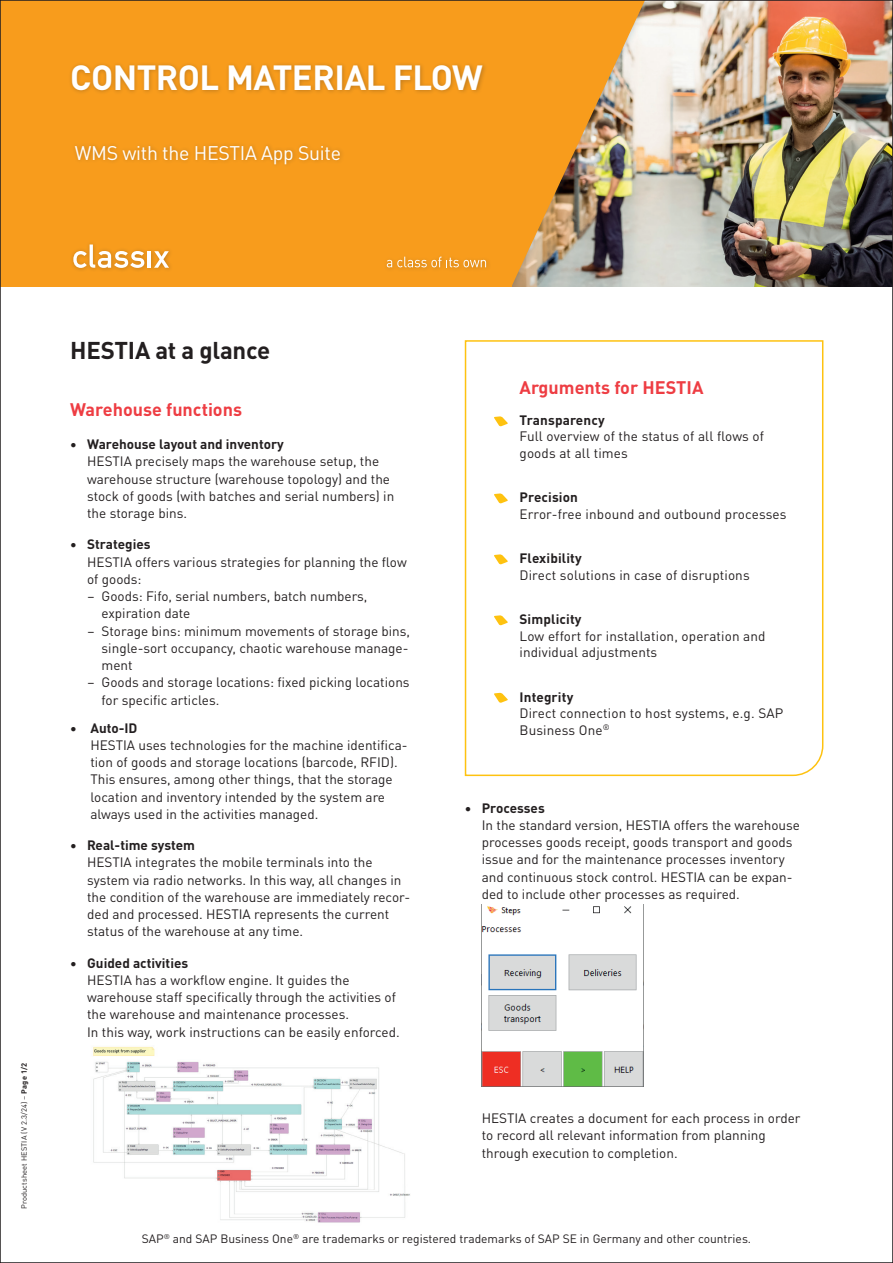
<style>
.page{position:relative;width:893px;height:1263px;background:#fff}
.page>*{position:absolute;margin:0;border:0;box-sizing:border-box;transform-origin:0 0}
.t1{font:700 34.5px "DIN Pro";letter-spacing:-.015em;color:#fff}
.t2{font:700 24px "DIN Pro";letter-spacing:-.01em;color:#231f20}
.t3{font:19.5px "DIN Pro";letter-spacing:-.015em;color:#fff}
.t4{font:700 18px "DIN Pro";color:#ee3d43}
.t5{font:13.5px/17.2px "DIN Pro";color:#231f20}
.t6{font:700 13.5px "DIN Pro";color:#231f20}
.t7{font:12px "DIN Pro";color:#231f20}
.t8{font:7.5px "DIN Pro";letter-spacing:.015em;color:#231f20}
.s1{font-weight:700}
</style>
<div class="page">
<svg style="left:464px;top:340px;width:360px;height:437px"></svg>
<svg style="left:494px;top:493px;width:14px;height:10px"></svg>
<svg style="left:494px;top:554px;width:14px;height:10px"></svg>
<svg style="left:494px;top:416px;width:14px;height:10px"></svg>
<svg style="left:494px;top:615px;width:14px;height:10px"></svg>
<svg style="left:494px;top:693px;width:14px;height:10px"></svg>
<img style="left:482px;top:906px;width:161px;height:181px">
<img style="left:93px;top:1046px;width:317px;height:177px">
<img style="left:699px;top:2px;width:192px;height:285px">
<div style="left:0;top:0;width:699px;height:294px;background:#184f77;opacity:.25"></div>
<img style="left:511px;top:2px;width:134px;height:285px">
<div style="left:0;top:0;width:511px;height:287px;background:#f89c1c"></div>
<div style="left:70px;top:241px;width:104px;height:32px;background:#231f20;opacity:.25"></div>
<svg style="left:73px;top:244px;width:71px;height:24px"></svg>
<hr style="left:148px;top:251px;width:3px;height:17px;background:#fff">
<svg style="left:154px;top:251px;width:15px;height:17px"></svg>
<div style="left:0;top:287px;width:893px;height:14px;background:#fff"></div>
<div style="left:72px;top:142px;width:273px;height:27px;background:#231f20;opacity:.25"></div>
<div style="left:69px;top:61px;width:419px;height:34px;background:#231f20;opacity:.25"></div>
<div style="left:383px;top:253px;width:108px;height:20px;background:#231f20;opacity:.25"></div>
<svg style="left:387px;top:257px;width:99px;height:10px"></svg>
<h1 class="t1" style="left:70px;top:51px;width:414px">CONTROL MATERIAL FLOW</h1>
<h3 class="t3" style="left:75px;top:138px;width:268px">WMS with the HESTIA App Suite</h3>
<p class="t8" style="left:19px;top:1209px;width:148px;rotate:-90deg">Productsheet HESTIA (V 2.3/24) – <span class="s1">Page 1/2</span></p>
<h2 class="t2" style="left:70px;top:331px;width:202px">HESTIA at a glance</h2>
<h3 class="t4" style="left:70px;top:395px;width:173px">Warehouse functions</h3>
<p class="t6" style="left:70px;top:434px;width:215px">• Warehouse layout and inventory</p>
<p class="t5" style="left:87px;top:452px;width:309px">HESTIA precisely maps the warehouse setup, the warehouse structure (warehouse topology) and the stock of goods (with batches and serial numbers) in the storage bins.</p>
<p class="t6" style="left:70px;top:534px;width:82px">• Strategies</p>
<p class="t5" style="left:87px;top:552px;width:321px">HESTIA offers various strategies for planning the flow of goods:</p>
<p class="t5" style="left:102px;top:587px;width:267px;text-indent:-14px">– Goods: Fifo, serial numbers, batch numbers, expiration date</p>
<p class="t5" style="left:102px;top:621px;width:310px;text-indent:-14px">– Storage bins: minimum movements of storage bins, single-sort occupancy, chaotic warehouse manage&shy;ment</p>
<p class="t5" style="left:102px;top:673px;width:310px;text-indent:-14px">– Goods and storage locations: fixed picking locations for specific articles.</p>
<p class="t6" style="left:70px;top:717px;width:69px">• Auto-ID</p>
<p class="t5" style="left:90px;top:735px;width:319px">HESTIA uses technologies for the machine identifica&shy;tion of goods and storage locations (barcode, RFID).<br>This ensures, among other things, that the storage location and inventory intended by the system are always used in the activities managed.</p>
<p class="t6" style="left:70px;top:835px;width:126px">• Real-time system</p>
<p class="t5" style="left:87px;top:853px;width:325px">HESTIA integrates the mobile terminals into the system via radio networks. In this way, all changes in the condition of the warehouse are immediately recor&shy;ded and processed. HESTIA represents the current status of the warehouse at any time.</p>
<p class="t6" style="left:70px;top:952px;width:120px">• Guided activities</p>
<p class="t5" style="left:87px;top:970px;width:314px">HESTIA has a workflow engine. It guides the warehouse staff specifically through the activities of the warehouse and maintenance processes.<br>In this way, work instructions can be easily enforced.</p>
<h3 class="t4" style="left:519px;top:374px;width:185px">Arguments for HESTIA</h3>
<p class="t6" style="left:519px;top:409px;width:87px">Transparency</p>
<p class="t5" style="left:519px;top:427px;width:246px;line-height:16.5px">Full overview of the status of all flows of goods at all times</p>
<p class="t6" style="left:519px;top:487px;width:60px">Precision</p>
<p class="t5" style="left:519px;top:504px;width:269px">Error-free inbound and outbound processes</p>
<p class="t6" style="left:519px;top:548px;width:64px">Flexibility</p>
<p class="t5" style="left:519px;top:565px;width:232px">Direct solutions in case of disruptions</p>
<p class="t6" style="left:519px;top:609px;width:64px">Simplicity</p>
<p class="t5" style="left:519px;top:627px;width:248px;line-height:16.5px">Low effort for installation, operation and individual adjustments</p>
<p class="t6" style="left:519px;top:686px;width:55px">Integrity</p>
<p class="t5" style="left:519px;top:704px;width:265px;line-height:16.5px">Direct connection to host systems, e.g. SAP<br>Business One<sup>®</sup></p>
<p class="t6" style="left:465px;top:797px;width:81px">• Processes</p>
<p class="t5" style="left:482px;top:815px;width:320px">In the standard version, HESTIA offers the warehouse processes goods receipt, goods transport and goods issue and for the maintenance processes inventory and continuous stock control. HESTIA can be expan&shy;ded to include other processes as required.</p>
<p class="t5" style="left:482px;top:1109px;width:320px">HESTIA creates a document for each process in order to record all relevant information from planning through execution to completion.</p>
<p class="t7" style="left:142px;top:1229px;width:611px">SAP<sup>®</sup> and SAP Business One<sup>®</sup> are trademarks or registered trademarks of SAP SE in Germany and other countries.</p>
</div>
